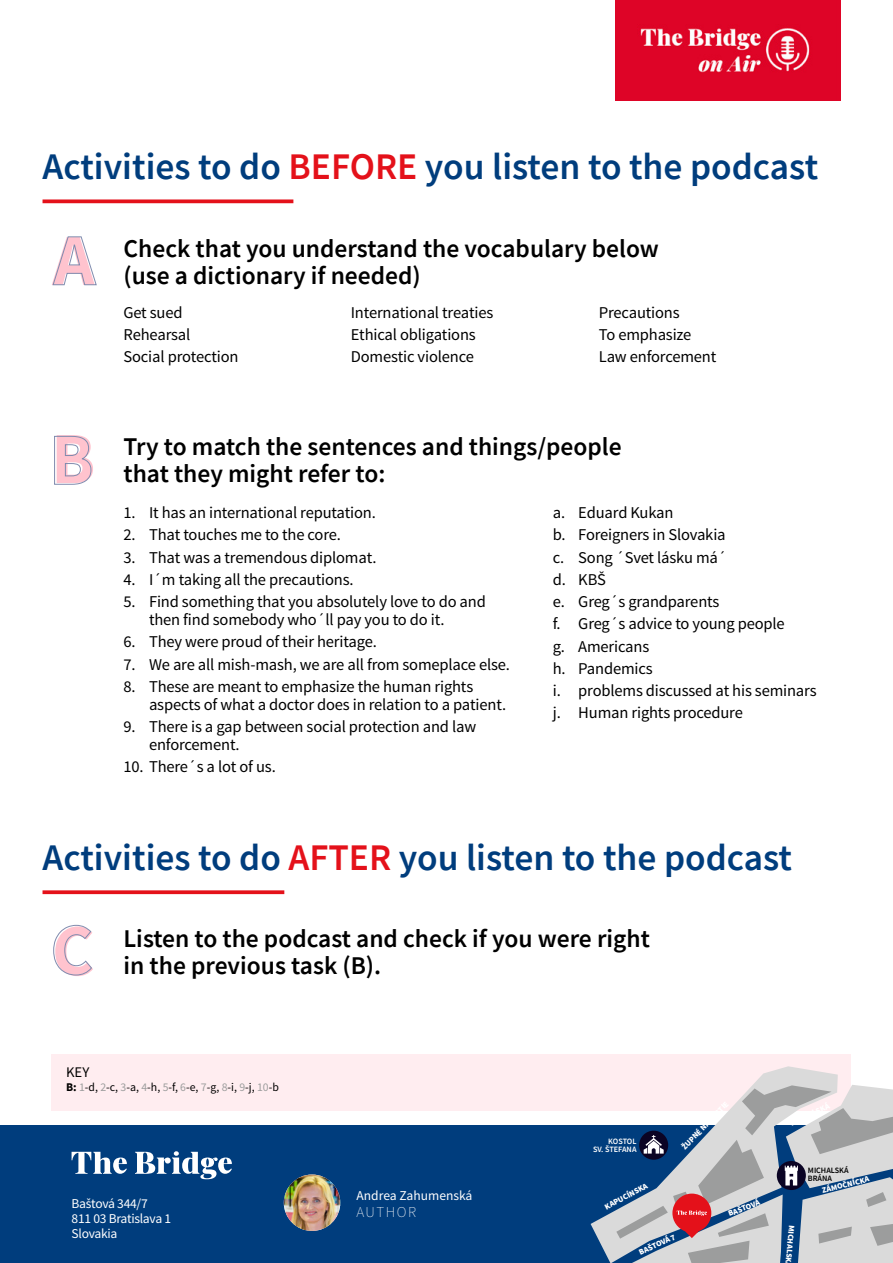
<style>
.page{position:relative;width:893px;height:1263px;background:#fff}
.page>*{position:absolute;margin:0;border:0;box-sizing:border-box;transform-origin:0 0}
.t1{font:700 73.5px "Source Sans Pro";color:#ffc3ce}
.t2{font:600 37.5px "Source Sans Pro";color:#003d7d}
.t3{font:600 25.5px/27px "Source Sans Pro";color:#000}
.t4{font:16.5px/22.2px "Source Sans Pro";letter-spacing:-.01em;color:#000}
.t5{font:200 15px "Source Sans Pro";letter-spacing:.1em;color:#fff}
.t6{font:14.7px "Source Sans Pro";color:#000}
.t7{font:13.5px/14.9px "Source Sans Pro";letter-spacing:-.02em;color:#fff}
.t8{font:13.5px "Source Sans Pro";color:#fff}
.t9{font:11.7px "Source Sans Pro";color:#000}
.t10{font:900 8.1px "Source Sans Pro";color:#fff}
.t11{font:600 8.1px/8.1px "Source Sans Pro";color:#fff;text-align:right}
.t12{font:600 8.1px/8.1px "Source Sans Pro";color:#000}
.s1{color:#e4111a}
.s2{font-weight:700}
.s3{color:#9c9d9d}
</style>
<div class="page">
<div style="left:51px;top:1054px;width:799px;height:57px;background:#ffedf0"></div>
<svg style="left:43px;top:199px;width:250px;height:4px"></svg>
<svg style="left:43px;top:890px;width:241px;height:4px"></svg>
<svg style="left:53px;top:925px;width:39px;height:50px"></svg>
<svg style="left:54px;top:436px;width:37px;height:49px"></svg>
<svg style="left:53px;top:236px;width:44px;height:49px"></svg>
<div style="left:0;top:1126px;width:893px;height:137px;background:#003d7d"></div>
<svg style="left:72px;top:1152px;width:55px;height:22px"></svg>
<svg style="left:135px;top:1151px;width:97px;height:28px"></svg>
<svg style="left:591px;top:1066px;width:247px;height:197px"></svg>
<svg style="left:616px;top:1085px;width:277px;height:178px"></svg>
<img style="left:284px;top:1174px;width:56px;height:57px;border-radius:28px">
<img style="left:615px;top:0;width:226px;height:100px">
<h2 class="t2" style="left:43px;top:142px;width:777px">Activities to do <span class="s1">BEFORE</span> you listen to the podcast</h2>
<h1 class="t1" style="left:52px;top:211px;width:44px">A</h1>
<h1 class="t1" style="left:51px;top:409px;width:46px">B</h1>
<h3 class="t3" style="left:124px;top:235px;width:537px">Check that you understand the vocabulary below (use a dictionary if needed)</h3>
<p class="t4" style="left:124px;top:301px;width:117px">Get sued<br>Rehearsal<br>Social protection</p>
<p class="t4" style="left:351px;top:302px;width:144px">International treaties<br>Ethical obligations<br>Domestic violence</p>
<p class="t4" style="left:599px;top:302px;width:119px">Precautions<br>To emphasize<br>Law enforcement</p>
<h3 class="t3" style="left:124px;top:433px;width:500px">Try to match the sentences and things/people that they might refer to:</h3>
<p class="t4" style="left:124px;top:502px;width:254px">1. It has an international reputation.</p>
<p class="t4" style="left:124px;top:524px;width:219px">2. That touches me to the core.</p>
<p class="t4" style="left:124px;top:546px;width:254px">3. That was a tremendous diplomat.</p>
<p class="t4" style="left:124px;top:568px;width:232px">4. I´m taking all the precautions.</p>
<p class="t4" style="left:149px;top:593px;width:338px;line-height:18px;text-indent:-26px">5. Find something that you absolutely love to do and then find somebody who´ll pay you to do it.</p>
<p class="t4" style="left:124px;top:631px;width:255px">6. They were proud of their heritage.</p>
<p class="t4" style="left:124px;top:653px;width:388px">7. We are all mish-mash, we are all from someplace else.</p>
<p class="t4" style="left:149px;top:678px;width:359px;line-height:18px;text-indent:-26px">8. These are meant to emphasize the human rights aspects of what a doctor does in relation to a patient.</p>
<p class="t4" style="left:149px;top:718px;width:329px;line-height:18px;text-indent:-26px">9. There is a gap between social protection and law enforcement.</p>
<p class="t4" style="left:124px;top:756px;width:154px">10. There´s a lot of us.</p>
<p class="t4" style="left:553px;top:502px;width:265px">a. Eduard Kukan<br>b. Foreigners in Slovakia<br>c. Song ´Svet lásku má´<br>d. KBŠ<br>e. Greg´s grandparents<br>f. Greg´s advice to young people<br>g. Americans<br>h. Pandemics<br>i. problems discussed at his seminars j. Human rights procedure</p>
<h2 class="t2" style="left:43px;top:833px;width:751px">Activities to do <span class="s1">AFTER</span> you listen to the podcast</h2>
<h1 class="t1" style="left:52px;top:901px;width:44px">C</h1>
<h3 class="t3" style="left:124px;top:925px;width:528px">Listen to the podcast and check if you were right in the previous task (B).</h3>
<p class="t6" style="left:66px;top:1063px;width:25px">KEY</p>
<p class="t9" style="left:66px;top:1080px;width:214px"><span class="s2">B:</span> <span class="s3">1</span>-d, <span class="s3">2</span>-c, <span class="s3">3</span>-a, <span class="s3">4</span>-h, <span class="s3">5</span>-f, <span class="s3">6</span>-e, <span class="s3">7</span>-g, <span class="s3">8</span>-i, <span class="s3">9</span>-j, <span class="s3">10</span>-b</p>
<p class="t7" style="left:72px;top:1196px;width:101px">Baštová 344/7<br>811 03 Bratislava 1<br>Slovakia</p>
<p class="t8" style="left:357px;top:1187px;width:117px">Andrea Zahumenská</p>
<p class="t5" style="left:357px;top:1202px;width:61px">AUTHOR</p>
<p class="t11" style="left:593px;top:1137px;width:45px">KOSTOL<br>SV. ŠTEFANA</p>
<p class="t10" style="left:603px;top:1202px;width:49px;rotate:-28deg">KAPUCÍNSKA</p>
<p class="t10" style="left:679px;top:1144px;width:65px;rotate:-46deg">ŽUPNÉ NÁMESTIE</p>
<p class="t10" style="left:727px;top:1208px;width:35px;rotate:-21deg">BAŠTOVÁ</p>
<p class="t10" style="left:637px;top:1248px;width:41px;rotate:-25deg">BAŠTOVÁ 7</p>
<p class="t10" style="left:797px;top:1225px;width:39px;rotate:95deg">MICHALSK</p>
<p class="t12" style="left:808px;top:1166px;width:42px">MICHALSKÁ<br>BRÁNA</p>
<p class="t10" style="left:821px;top:1185px;width:50px;rotate:-14deg">ZÁMOČNÍCKA</p>
</div>
